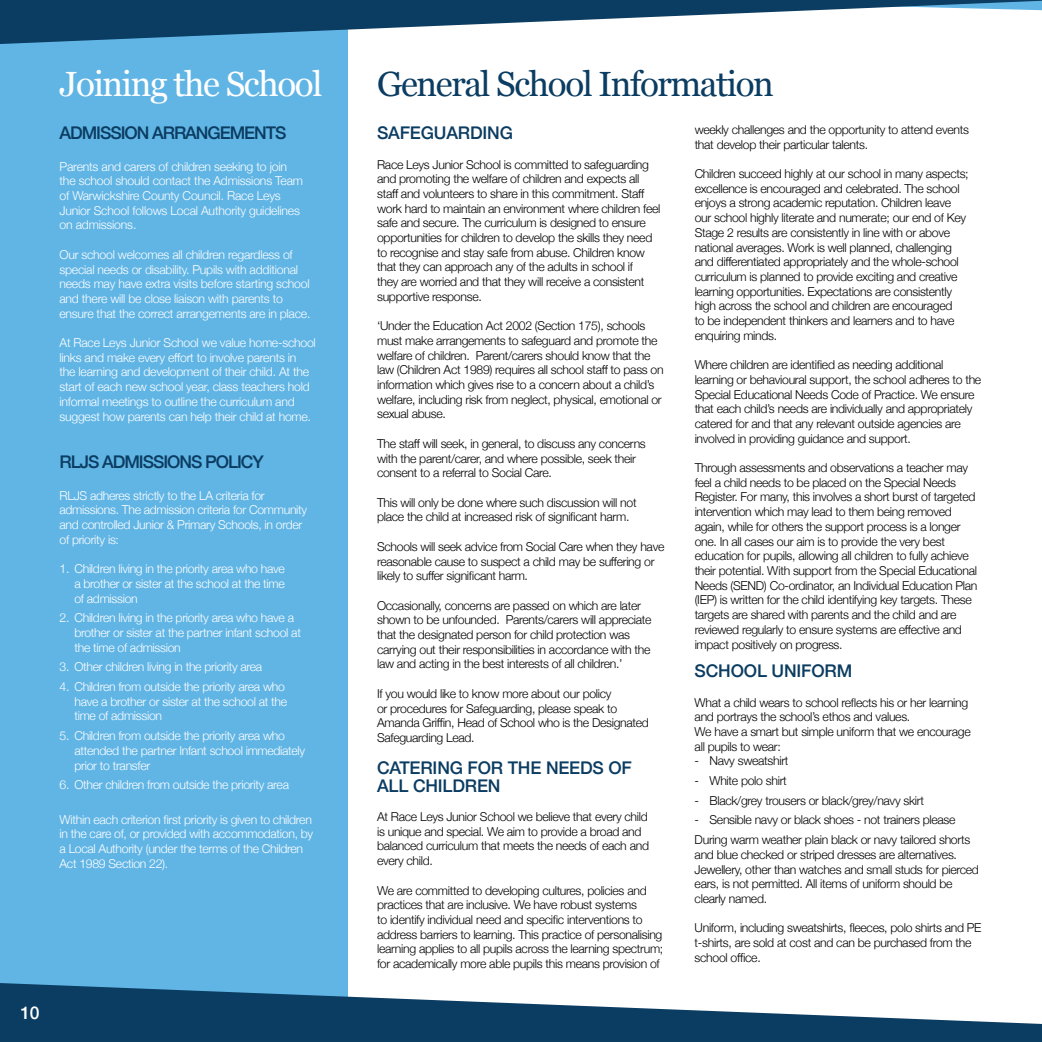
<style>
.page{position:relative;width:1042px;height:1042px;background:#fff}
.page>*{position:absolute;margin:0;border:0;box-sizing:border-box;transform-origin:0 0}
.t1{font:35px "Georgia";letter-spacing:-.04em;color:#0b3c61}
.t2{font:35px "Georgia";letter-spacing:-.04em;color:#fff}
.t3{font:500 17.5px/17.5px "Helvetica Neue";letter-spacing:-.01em;color:#0b3c61}
.t4{font:500 17.5px "Helvetica Neue";letter-spacing:-.06em;color:#0b3c61}
.t5{font:500 17.5px "Helvetica Neue";color:#fff}
.t6{font:300 12.25px/14.7px "Helvetica Neue";letter-spacing:-.025em;color:#000}
.t7{font:300 12.25px/14.7px "Helvetica Neue";letter-spacing:-.025em;color:#fff}
</style>
<div class="page">
<div style="left:0;top:0;width:347px;height:1042px;background:#61b5e5"></div>
<svg style="left:0;top:983px;width:1042px;height:59px;fill:#0b3c61"></svg>
<svg style="left:0;top:0;width:1042px;height:44px"></svg>
<h1 class="t2" style="left:60px;top:58px;width:264px">Joining the School</h1>
<h2 class="t4" style="left:60px;top:119px;width:228px">ADMISSION ARRANGEMENTS</h2>
<p class="t7" style="left:60px;top:158px;width:245px">Parents and carers of children seeking to join the school should contact the Admissions Team of Warwickshire County Council. Race Leys Junior School follows Local Authority guidelines on admissions.</p>
<p class="t7" style="left:60px;top:246px;width:252px">Our school welcomes all children regardless of special needs or disability. Pupils with additional needs may have extra visits before starting school and there will be close liaison with parents to ensure that the correct arrangements are in place.</p>
<p class="t7" style="left:60px;top:334px;width:258px">At Race Leys Junior School we value home-school links and make every effort to involve parents in<br>the learning and development of their child. At the start of each new school year, class teachers hold informal meetings to outline the curriculum and suggest how parents can help their child at home.</p>
<h2 class="t4" style="left:60px;top:448px;width:206px">RLJS ADMISSIONS POLICY</h2>
<p class="t7" style="left:60px;top:487px;width:249px">RLJS adheres strictly to the LA criteria for admissions. The admission criteria for Community and controlled Junior &amp; Primary Schools, in order of priority is:</p>
<p class="t7" style="left:74px;top:560px;width:212px;text-align:justify;text-indent:-15px">1. Children living in the priority area who have a brother or sister at the school at the time of admission</p>
<p class="t7" style="left:74px;top:610px;width:228px;text-indent:-15px">2. Children living in the priority area who have a brother or sister at the partner infant school at the time of admission</p>
<p class="t7" style="left:60px;top:659px;width:204px">3. Other children living in the priority area</p>
<p class="t7" style="left:74px;top:678px;width:214px;text-indent:-15px">4. Children from outside the priority area who have a brother or sister at the school at the time of admission</p>
<p class="t7" style="left:74px;top:727px;width:232px;text-indent:-15px">5. Children from outside the priority area who attended the partner Infant school immediately prior to transfer</p>
<p class="t7" style="left:60px;top:776px;width:231px">6. Other children from outside the priority area</p>
<p class="t7" style="left:60px;top:811px;width:255px">Within each criterion first priority is given to children in the care of, or provided with accommodation, by a Local Authority (under the terms of the Children Act 1989 Section 22).</p>
<h2 class="t5" style="left:20px;top:999px;width:21px">10</h2>
<h1 class="t1" style="left:377px;top:58px;width:398px">General School Information</h1>
<h2 class="t3" style="left:377px;top:123px;width:137px">SAFEGUARDING</h2>
<p class="t6" style="left:377px;top:156px;width:285px">Race Leys Junior School is committed to safeguarding and promoting the welfare of children and expects all staff and volunteers to share in this commitment. Staff work hard to maintain an environment where children feel safe and secure. The curriculum is designed to ensure opportunities for children to develop the skills they need to recognise and stay safe from abuse. Children know that they can approach any of the adults in school if<br>they are worried and that they will receive a consistent supportive response.</p>
<p class="t6" style="left:377px;top:318px;width:288px">‘Under the Education Act 2002 (Section 175), schools must make arrangements to safeguard and promote the welfare of children. Parent/carers should know that the law (Children Act 1989) requires all school staff to pass on information which gives rise to a concern about a child’s welfare, including risk from neglect, physical, emotional or sexual abuse.</p>
<p class="t6" style="left:377px;top:435px;width:270px">The staff will seek, in general, to discuss any concerns with the parent/carer, and where possible, seek their consent to a referral to Social Care.</p>
<p class="t6" style="left:377px;top:494px;width:261px">This will only be done where such discussion will not place the child at increased risk of significant harm.</p>
<p class="t6" style="left:377px;top:538px;width:289px">Schools will seek advice from Social Care when they have reasonable cause to suspect a child may be suffering or likely to suffer significant harm.</p>
<p class="t6" style="left:377px;top:597px;width:276px">Occasionally, concerns are passed on which are later shown to be unfounded. Parents/carers will appreciate that the designated person for child protection was carrying out their responsibilities in accordance with the law and acting in the best interests of all children.’</p>
<p class="t6" style="left:377px;top:685px;width:273px">If you would like to know more about our policy<br>or procedures for Safeguarding, please speak to Amanda Griffin, Head of School who is the Designated Safeguarding Lead.</p>
<h2 class="t3" style="left:377px;top:758px;width:256px">CATERING FOR THE NEEDS OF<br>ALL CHILDREN</h2>
<p class="t6" style="left:377px;top:808px;width:273px">At Race Leys Junior School we believe that every child is unique and special. We aim to provide a broad and balanced curriculum that meets the needs of each and every child.</p>
<p class="t6" style="left:377px;top:882px;width:288px">We are committed to developing cultures, policies and practices that are inclusive. We have robust systems<br>to identify individual need and specific interventions to address barriers to learning. This practice of personalising learning applies to all pupils across the learning spectrum; for academically more able pupils this means provision of</p>
<p class="t6" style="left:694px;top:121px;width:276px">weekly challenges and the opportunity to attend events that develop their particular talents.</p>
<p class="t6" style="left:694px;top:165px;width:275px">Children succeed highly at our school in many aspects; excellence is encouraged and celebrated. The school enjoys a strong academic reputation. Children leave our school highly literate and numerate; our end of Key Stage 2 results are consistently in line with or above national averages. Work is well planned, challenging and differentiated appropriately and the whole-school curriculum is planned to provide exciting and creative learning opportunities. Expectations are consistently high across the school and children are encouraged<br>to be independent thinkers and learners and to have enquiring minds.</p>
<p class="t6" style="left:694px;top:356px;width:288px">Where children are identified as needing additional learning or behavioural support, the school adheres to the Special Educational Needs Code of Practice. We ensure that each child’s needs are individually and appropriately catered for and that any relevant outside agencies are involved in providing guidance and support.</p>
<p class="t6" style="left:694px;top:459px;width:284px">Through assessments and observations a teacher may feel a child needs to be placed on the Special Needs Register. For many, this involves a short burst of targeted intervention which may lead to them being removed again, while for others the support process is a longer one. In all cases our aim is to provide the very best education for pupils, allowing all children to fully achieve their potential. With support from the Special Educational Needs (SEND) Co-ordinator, an Individual Education Plan (IEP) is written for the child identifying key targets. These targets are shared with parents and the child and are reviewed regularly to ensure systems are effective and impact positively on progress.</p>
<h2 class="t3" style="left:694px;top:661px;width:159px">SCHOOL UNIFORM</h2>
<p class="t6" style="left:694px;top:694px;width:277px">What a child wears to school reflects his or her learning and portrays the school’s ethos and values.<br>We have a smart but simple uniform that we encourage all pupils to wear:</p>
<p class="t6" style="left:694px;top:753px;width:95px">- Navy sweatshirt</p>
<p class="t6" style="left:694px;top:772px;width:94px">- White polo shirt</p>
<p class="t6" style="left:694px;top:792px;width:231px">- Black/grey trousers or black/grey/navy skirt</p>
<p class="t6" style="left:694px;top:809px;width:277px;line-height:19.6px">- Sensible navy or black shoes - not trainers please<br>During warm weather plain black or navy tailored shorts</p>
<p class="t6" style="left:694px;top:846px;width:286px">and blue checked or striped dresses are alternatives.<br>Jewellery, other than watches and small studs for pierced ears, is not permitted. All items of uniform should be clearly named.</p>
<p class="t6" style="left:694px;top:920px;width:288px">Uniform, including sweatshirts, fleeces, polo shirts and PE t-shirts, are sold at cost and can be purchased from the school office.</p>
</div>
